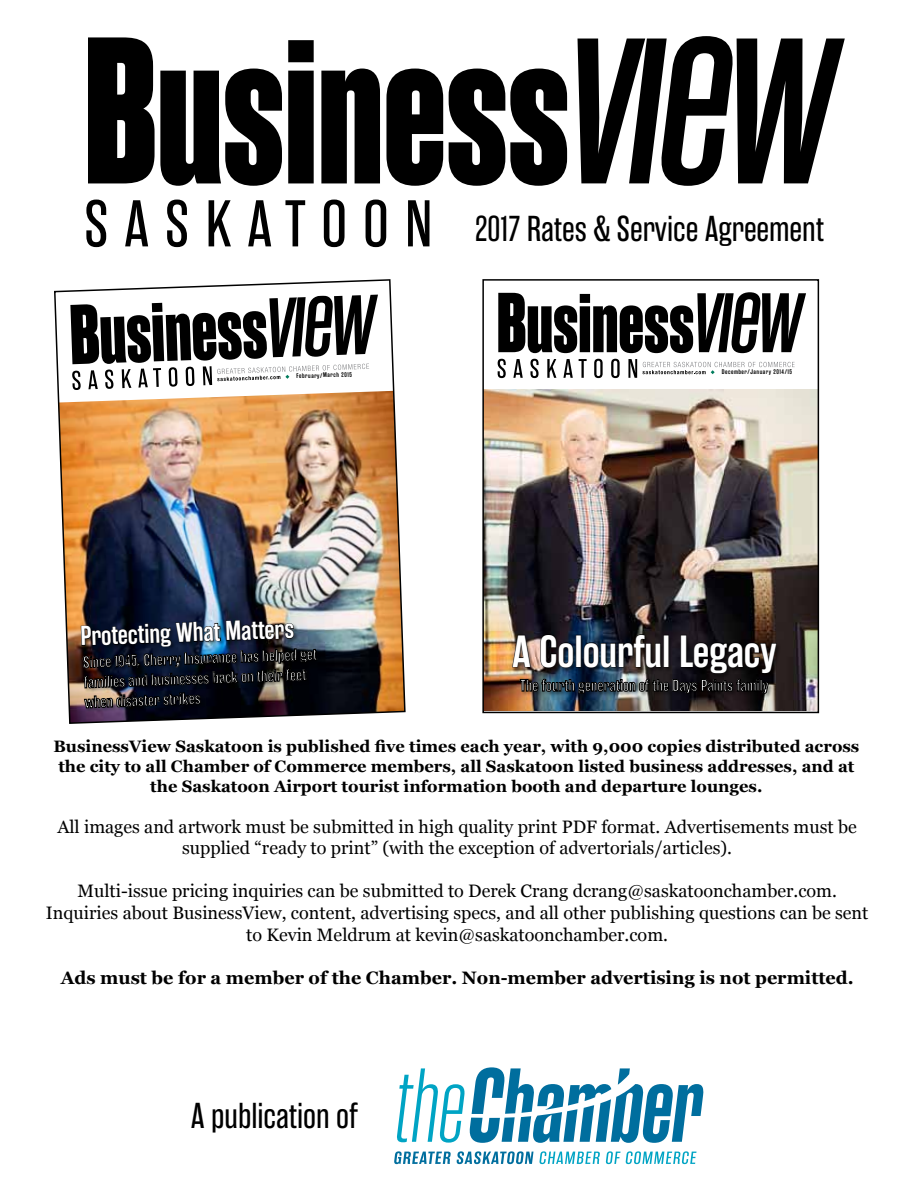
<style>
.page{position:relative;width:918px;height:1188px;background:#fff}
.page>*{position:absolute;margin:0;border:0;box-sizing:border-box;transform-origin:0 0}
.t1{font:600 45px "Rama Gothic E";color:#fff}
.t2{font:36px "Rama Gothic E";color:#000}
.t3{font:600 27.3px "Rama Gothic E";color:#fff}
.t4{font:18px/21.6px "Georgia";color:#000;text-align:center}
.t5{font:700 18px "Georgia";color:#000}
.t6{font:600 16.65px/20px "Rama Gothic E";color:#fff}
.t7{font:700 16.5px/19.8px "Georgia";color:#000;text-align:center}
.t8{font:600 6.6px "Rama Gothic E";letter-spacing:.08em;color:#000}
</style>
<div class="page">
<img style="left:54px;top:279px;width:352px;height:445px">
<svg style="left:86px;top:200px;width:20px;height:47px"></svg>
<svg style="left:125px;top:200px;width:23px;height:46px"></svg>
<svg style="left:167px;top:200px;width:20px;height:47px"></svg>
<svg style="left:209px;top:200px;width:22px;height:46px"></svg>
<svg style="left:248px;top:200px;width:23px;height:46px"></svg>
<svg style="left:285px;top:200px;width:20px;height:46px"></svg>
<svg style="left:324px;top:200px;width:21px;height:47px"></svg>
<svg style="left:366px;top:200px;width:20px;height:47px"></svg>
<svg style="left:408px;top:200px;width:21px;height:46px"></svg>
<svg style="left:578px;top:36px;width:267px;height:150px"></svg>
<svg style="left:88px;top:37px;width:194px;height:149px"></svg>
<svg style="left:288px;top:40px;width:26px;height:143px"></svg>
<svg style="left:321px;top:69px;width:59px;height:114px"></svg>
<svg style="left:386px;top:69px;width:57px;height:117px"></svg>
<svg style="left:449px;top:69px;width:118px;height:117px"></svg>
<svg style="left:394px;top:1151px;width:139px;height:13px"></svg>
<svg style="left:539px;top:1151px;width:61px;height:13px"></svg>
<svg style="left:606px;top:1151px;width:91px;height:13px"></svg>
<svg style="left:397px;top:1067px;width:306px;height:76px"></svg>
<img style="left:485px;top:390px;width:331px;height:320px">
<svg style="left:498px;top:359px;width:8px;height:19px"></svg>
<svg style="left:513px;top:359px;width:10px;height:19px"></svg>
<svg style="left:530px;top:359px;width:9px;height:19px"></svg>
<svg style="left:547px;top:359px;width:9px;height:19px"></svg>
<svg style="left:563px;top:359px;width:10px;height:19px"></svg>
<svg style="left:579px;top:359px;width:8px;height:19px"></svg>
<svg style="left:594px;top:359px;width:9px;height:19px"></svg>
<svg style="left:611px;top:359px;width:9px;height:19px"></svg>
<svg style="left:628px;top:359px;width:9px;height:19px"></svg>
<svg style="left:643px;top:362px;width:152px;height:12px"></svg>
<svg style="left:498px;top:292px;width:308px;height:61px"></svg>
<div style="left:512px;top:635px;width:270px;height:44px;background:#000;opacity:.5"></div>
<svg style="left:512px;top:635px;width:19px;height:32px"></svg>
<svg style="left:541px;top:634px;width:32px;height:34px"></svg>
<div style="left:576px;top:635px;width:5px;height:32px;border:1px solid #000"></div>
<svg style="left:584px;top:634px;width:77px;height:34px"></svg>
<div style="left:664px;top:635px;width:5px;height:32px;border:1px solid #000"></div>
<svg style="left:681px;top:635px;width:96px;height:38px"></svg>
<div style="left:520px;top:679px;width:254px;height:20px;background:#000;opacity:.5"></div>
<svg style="left:520px;top:679px;width:249px;height:15px"></svg>
<div style="left:482px;top:279px;width:337px;height:434px;border:2px solid #000"></div>
<p class="t8" style="left:296px;top:373px;width:57px;rotate:-2deg">February/March 2015</p>
<h3 class="t3" style="left:80px;top:621px;width:215px;rotate:-2deg">Protecting What Matters</h3>
<p class="t6" style="left:83px;top:653px;width:235px;rotate:-2deg">Since 1945, Cherry Insurance has helped get families and businesses back on their feet when disaster strikes</p>
<h2 class="t2" style="left:475px;top:209px;width:350px">2017 Rates &amp; Service Agreement</h2>
<p class="t8" style="left:722px;top:368px;width:72px">December/January 2014/15</p>
<h1 class="t1" style="left:512px;top:626px;width:266px">A Colourful Legacy</h1>
<p class="t6" style="left:520px;top:676px;width:250px">The fourth generation of the Days Paints family</p>
<p class="t7" style="left:53px;top:737px;width:808px">BusinessView Saskatoon is published five times each year, with 9,000 copies distributed across the city to all Chamber of Commerce members, all Saskatoon listed business addresses, and at the Saskatoon Airport tourist information booth and departure lounges.</p>
<p class="t4" style="left:57px;top:816px;width:801px">All images and artwork must be submitted in high quality print PDF format. Advertisements must be supplied “ready to print” (with the exception of advertorials/articles).</p>
<p class="t4" style="left:46px;top:881px;width:824px">Multi-issue pricing inquiries can be submitted to Derek Crang dcrang@saskatoonchamber.com.<br>Inquiries about BusinessView, content, advertising specs, and all other publishing questions can be sent to Kevin Meldrum at kevin@saskatoonchamber.com.</p>
<p class="t5" style="left:61px;top:966px;width:794px">Ads must be for a member of the Chamber. Non-member advertising is not permitted.</p>
<h2 class="t2" style="left:191px;top:1096px;width:168px">A publication of</h2>
</div>
